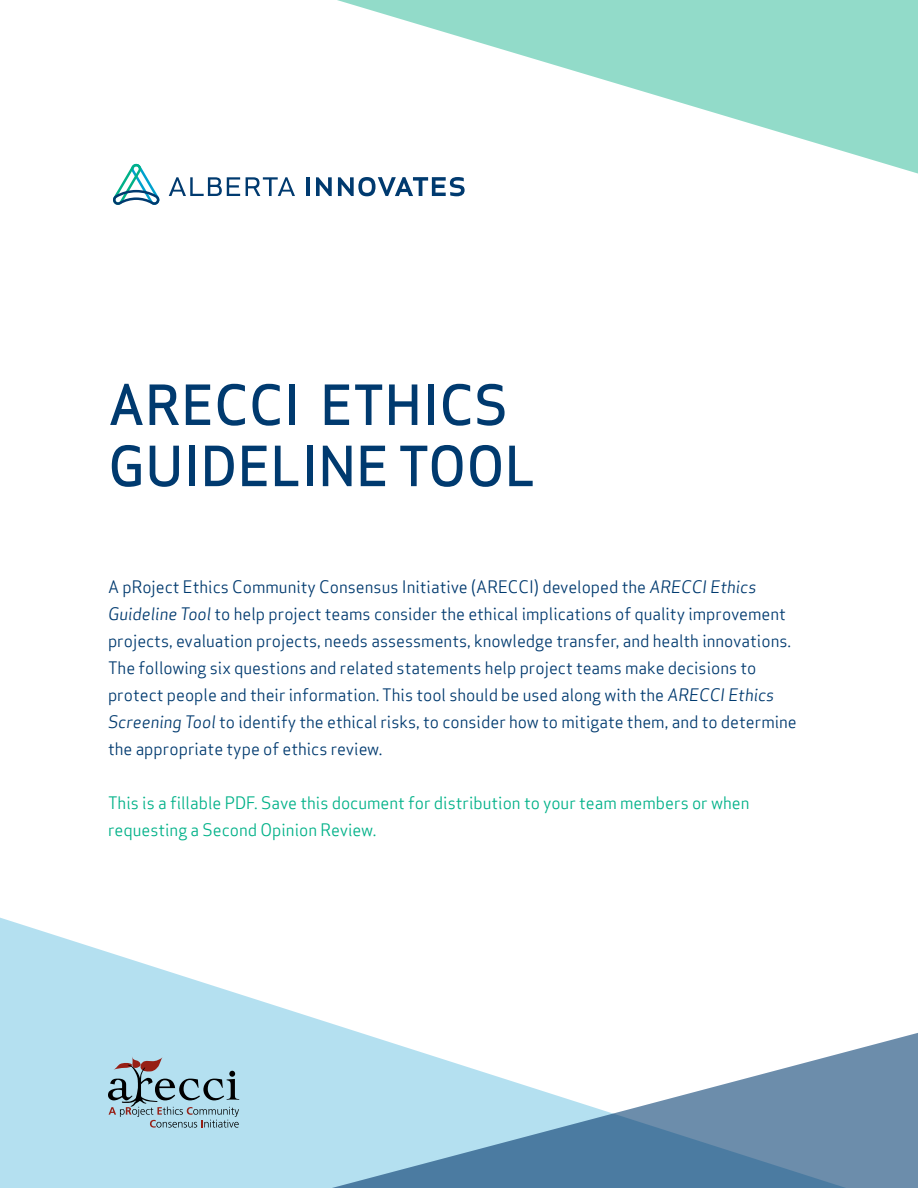
<style>
.page{position:relative;width:918px;height:1188px;background:#fff}
.page>*{position:absolute;margin:0;border:0;box-sizing:border-box;transform-origin:0 0}
.t1{font:500 54px/61.2px "Apex Sans";color:#003a6f}
.t2{font:16.5px/27px "Apex Sans";color:#003a6f}
.t3{font:16.5px/27px "Apex Sans";color:#00b188}
.s1{font-style:italic}
</style>
<div class="page">
<svg style="left:337px;top:0;width:581px;height:178px"></svg>
<svg style="left:169px;top:177px;width:71px;height:19px"></svg>
<svg style="left:246px;top:177px;width:49px;height:19px"></svg>
<hr style="left:306px;top:177px;width:4px;height:19px;background:#003a6f">
<svg style="left:316px;top:177px;width:16px;height:19px"></svg>
<svg style="left:113px;top:163px;width:47px;height:42px"></svg>
<svg style="left:338px;top:177px;width:127px;height:19px"></svg>
<svg style="left:0;top:917px;width:348px;height:112px"></svg>
<svg style="left:0;top:1029px;width:918px;height:159px;fill:#b4e0f0"></svg>
<h1 class="t1" style="left:108px;top:368px;width:429px">ARECCI ETHICS<br>GUIDELINE TOOL</h1>
<p class="t2" style="left:108px;top:572px;width:690px">A pRoject Ethics Community Consensus Initiative (ARECCI) developed the <span class="s1">ARECCI Ethics Guideline Tool</span> to help project teams consider the ethical implications of quality improvement projects, evaluation projects, needs assessments, knowledge transfer, and health innovations.<br>The following six questions and related statements help project teams make decisions to protect people and their information. This tool should be used along with the <span class="s1">ARECCI Ethics Screening Tool</span> to identify the ethical risks, to consider how to mitigate them, and to determine the appropriate type of ethics review.</p>
<p class="t3" style="left:108px;top:788px;width:643px">This is a fillable PDF. Save this document for distribution to your team members or when requesting a Second Opinion Review.</p>
</div>
